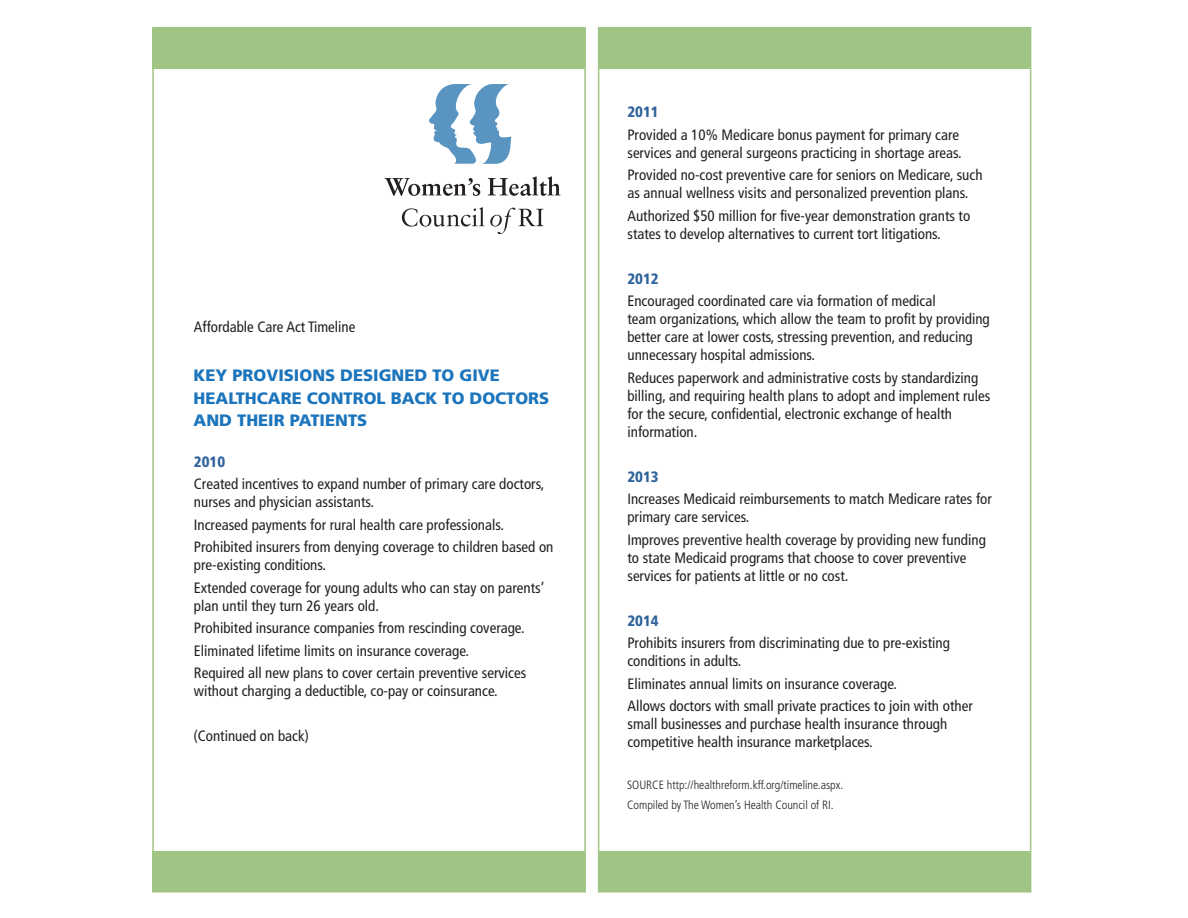
<style>
.page{position:relative;width:1188px;height:918px;background:#fff}
.page>*{position:absolute;margin:0;border:0;box-sizing:border-box;transform-origin:0 0}
.t1{font:900 16.5px/22.5px "Frutiger";color:#1c75bc}
.t2{font:condensed 15px/18px "Frutiger";color:#231f20}
.t3{font:900 condensed 15px "Frutiger";color:#2f639b}
.t4{font:300 condensed 12px/19.5px "Frutiger";color:#231f20}
</style>
<div class="page">
<div style="left:153px;top:28px;width:432px;height:40px;background:#9fc483"></div>
<div style="left:153px;top:851px;width:432px;height:41px;background:#9fc483"></div>
<svg style="left:385px;top:178px;width:95px;height:18px"></svg>
<svg style="left:488px;top:176px;width:72px;height:20px"></svg>
<svg style="left:402px;top:207px;width:82px;height:20px"></svg>
<svg style="left:490px;top:208px;width:53px;height:26px"></svg>
<svg style="left:429px;top:84px;width:82px;height:80px"></svg>
<div style="left:598px;top:28px;width:432px;height:40px;background:#9fc483"></div>
<div style="left:598px;top:851px;width:432px;height:41px;background:#9fc483"></div>
<div style="left:598px;top:27px;width:433px;height:866px;border:2px solid #9fc483"></div>
<div style="left:152px;top:27px;width:434px;height:866px;border:2px solid #9fc483"></div>
<p class="t2" style="left:194px;top:318px;width:163px">Affordable Care Act Timeline</p>
<p class="t1" style="left:194px;top:364px;width:357px">KEY PROVISIONS DESIGNED TO GIVE<br>HEALTHCARE CONTROL BACK TO DOCTORS<br>AND THEIR PATIENTS</p>
<p class="t3" style="left:194px;top:452px;width:33px">2010</p>
<p class="t2" style="left:194px;top:475px;width:352px">Created incentives to expand number of primary care doctors, nurses and physician assistants.</p>
<p class="t2" style="left:194px;top:513px;width:361px;line-height:22.5px">Increased payments for rural health care professionals.<br>Prohibited insurers from denying coverage to children based on</p>
<p class="t2" style="left:194px;top:554px;width:352px;line-height:22.5px">pre-existing conditions.<br>Extended coverage for young adults who can stay on parents’</p>
<p class="t2" style="left:194px;top:594px;width:334px;line-height:22.5px">plan until they turn 26 years old.<br>Prohibited insurance companies from rescinding coverage.<br>Eliminated lifetime limits on insurance coverage.<br>Required all new plans to cover certain preventive services</p>
<p class="t2" style="left:194px;top:682px;width:305px">without charging a deductible, co-pay or coinsurance.</p>
<p class="t2" style="left:194px;top:727px;width:117px">(Continued on back)</p>
<p class="t3" style="left:627px;top:103px;width:33px">2011</p>
<p class="t2" style="left:627px;top:126px;width:336px">Provided a 10% Medicare bonus payment for primary care services and general surgeons practicing in shortage areas.</p>
<p class="t2" style="left:627px;top:166px;width:357px">Provided no-cost preventive care for seniors on Medicare, such as annual wellness visits and personalized prevention plans.</p>
<p class="t2" style="left:627px;top:207px;width:344px">Authorized $50 million for five-year demonstration grants to states to develop alternatives to current tort litigations.</p>
<p class="t3" style="left:627px;top:270px;width:33px">2012</p>
<p class="t2" style="left:627px;top:292px;width:364px">Encouraged coordinated care via formation of medical<br>team organizations, which allow the team to profit by providing better care at lower costs, stressing prevention, and reducing unnecessary hospital admissions.</p>
<p class="t2" style="left:627px;top:369px;width:364px">Reduces paperwork and administrative costs by standardizing billing, and requiring health plans to adopt and implement rules for the secure, confidential, electronic exchange of health information.</p>
<p class="t3" style="left:627px;top:468px;width:33px">2013</p>
<p class="t2" style="left:627px;top:490px;width:366px">Increases Medicaid reimbursements to match Medicare rates for primary care services.</p>
<p class="t2" style="left:627px;top:531px;width:360px">Improves preventive health coverage by providing new funding to state Medicaid programs that choose to cover preventive services for patients at little or no cost.</p>
<p class="t3" style="left:627px;top:612px;width:33px">2014</p>
<p class="t2" style="left:627px;top:634px;width:324px">Prohibits insurers from discriminating due to pre-existing conditions in adults.</p>
<p class="t2" style="left:627px;top:672px;width:347px;line-height:22.5px">Eliminates annual limits on insurance coverage.<br>Allows doctors with small private practices to join with other</p>
<p class="t2" style="left:627px;top:715px;width:321px">small businesses and purchase health insurance through competitive health insurance marketplaces.</p>
<p class="t4" style="left:627px;top:776px;width:218px">SOURCE http://healthreform.kff.org/timeline.aspx.<br>Compiled by The Women’s Health Council of RI.</p>
</div>
